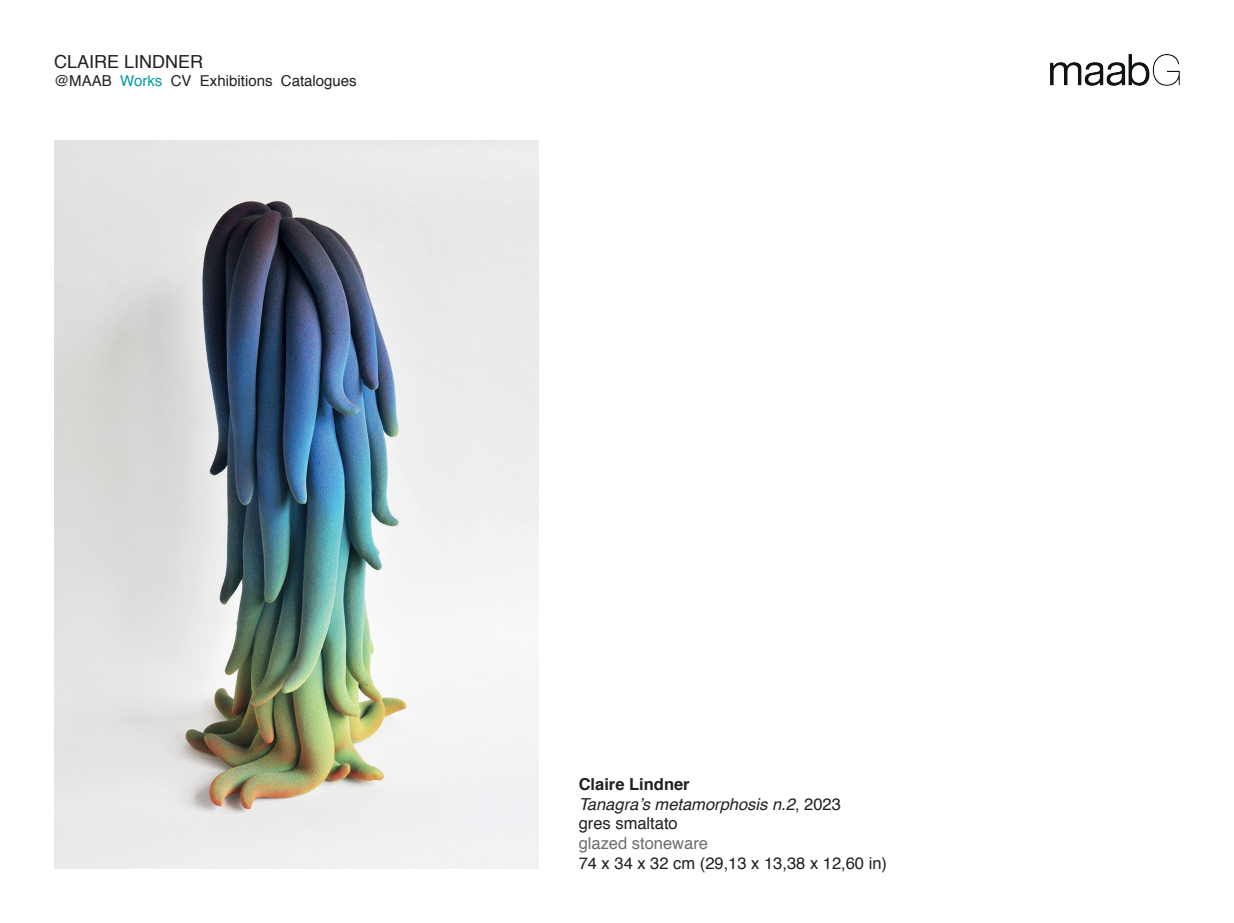
<style>
.page{position:relative;width:1234px;height:923px;background:#fff}
.page>*{position:absolute;margin:0;border:0;box-sizing:border-box;transform-origin:0 0}
.t1{font:18px "Helvetica";color:#231f20}
.t2{font:italic 16.5px/19.8px "Helvetica";color:#231f20}
.t3{font:16.5px "Helvetica";color:#231f20}
.t4{font:16.5px "Helvetica";color:#6c6d70}
.t5{font:15px "Helvetica";color:#231f20}
.s1{color:#009ba2}
.s2{font-weight:700;font-style:normal}
.s3{font-style:normal}
</style>
<div class="page">
<img style="left:1050px;top:54px;width:129px;height:31px">
<img style="left:54px;top:140px;width:484px;height:728px">
<p class="t1" style="left:54px;top:47px;width:151px">CLAIRE LINDNER</p>
<p class="t5" style="left:54px;top:69px;width:304px">@MAAB <span class="s1">Works</span> CV Exhibitions Catalogues</p>
<p class="t2" style="left:578px;top:774px;width:264px"><span class="s2">Claire Lindner<br></span>Tanagra’s metamorphosis n.2<span class="s3">, 2023 gres smaltato</span></p>
<p class="t4" style="left:578px;top:830px;width:131px">glazed stoneware</p>
<p class="t3" style="left:578px;top:850px;width:310px">74 x 34 x 32 cm (29,13 x 13,38 x 12,60 in)</p>
</div>
